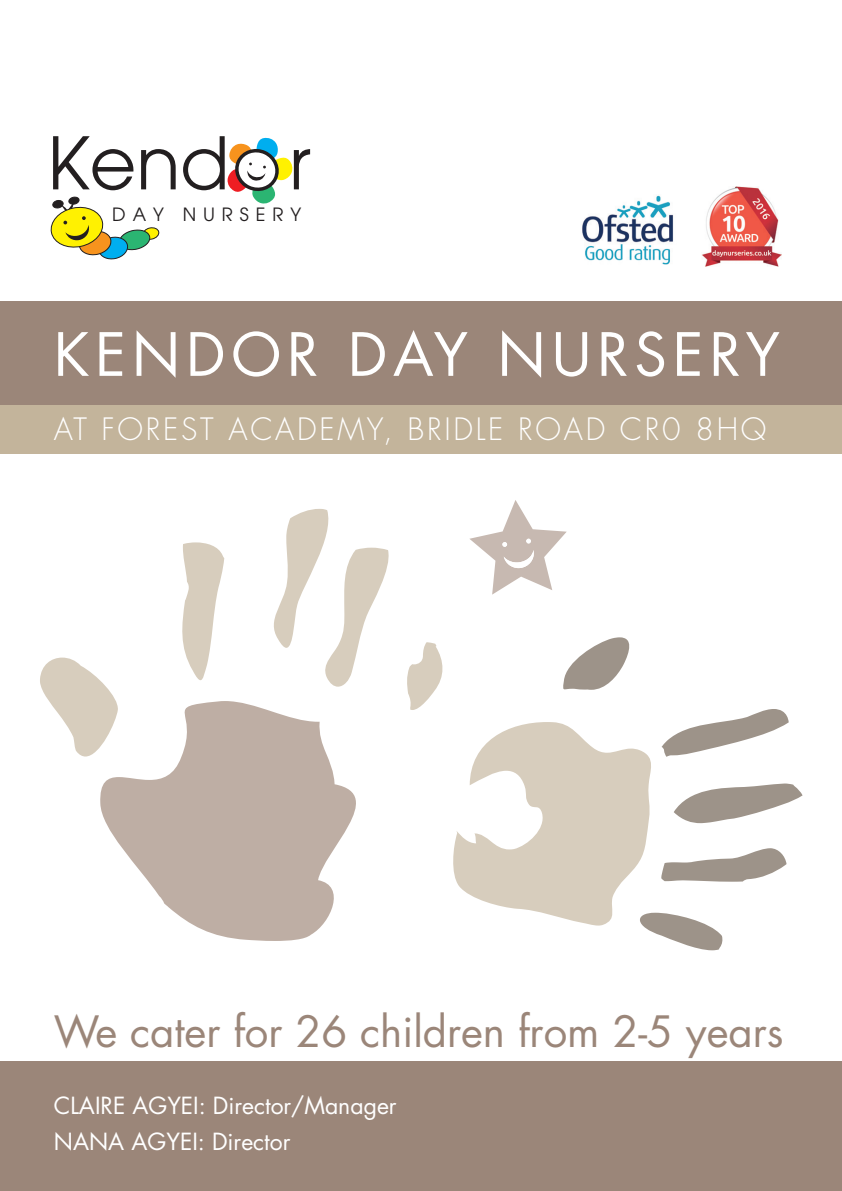
<style>
.page{position:relative;width:842px;height:1191px;background:#fff}
.page>*{position:absolute;margin:0;border:0;box-sizing:border-box;transform-origin:0 0}
.t1{font:71.8px "Avant Garde";color:#231f20}
.t2{font:58px "Futura";letter-spacing:.1em;color:#fff}
.t3{font:42px "Futura";color:#9b8679}
.t4{font:300 30px "Futura";letter-spacing:.09em;color:#fff}
.t5{font:23px/35.6px "Futura";color:#fff}
.t6{font:18.2px "Avant Garde";letter-spacing:.38em;color:#231f20}
</style>
<div class="page">
<div style="left:0;top:301px;width:842px;height:151px;background:#9b8679"></div>
<svg style="left:662px;top:709px;width:127px;height:48px"></svg>
<svg style="left:674px;top:783px;width:128px;height:40px"></svg>
<svg style="left:661px;top:848px;width:125px;height:33px"></svg>
<svg style="left:642px;top:912px;width:81px;height:38px"></svg>
<svg style="left:453px;top:722px;width:204px;height:203px;fill:#d7cdbd"></svg>
<svg style="left:563px;top:637px;width:67px;height:53px"></svg>
<svg style="left:100px;top:701px;width:256px;height:240px;fill:#beaea4"></svg>
<svg style="left:407px;top:642px;width:36px;height:68px"></svg>
<svg style="left:274px;top:509px;width:115px;height:177px"></svg>
<svg style="left:182px;top:542px;width:42px;height:138px"></svg>
<svg style="left:40px;top:657px;width:79px;height:99px"></svg>
<svg style="left:50px;top:196px;width:110px;height:63px"></svg>
<svg style="left:227px;top:137px;width:66px;height:67px"></svg>
<div style="left:0;top:1062px;width:842px;height:129px;background:#9b8679"></div>
<div style="left:0;top:405px;width:842px;height:48px;background:#c3b49b"></div>
<img style="left:582px;top:195px;width:91px;height:69px">
<img style="left:702px;top:187px;width:80px;height:80px">
<svg style="left:469px;top:500px;width:98px;height:94px"></svg>
<h1 class="t1" style="left:47px;top:121px;width:265px">Kend r</h1>
<p class="t6" style="left:112px;top:203px;width:191px">DAY NURSERY</p>
<h2 class="t2" style="left:54px;top:314px;width:727px">KENDOR DAY NURSERY</h2>
<h3 class="t4" style="left:54px;top:409px;width:714px">AT FOREST ACADEMY, BRIDLE ROAD CR0 8HQ</h3>
<h3 class="t3" style="left:54px;top:1002px;width:731px">We cater for 26 children from 2-5 years</h3>
<p class="t5" style="left:54px;top:1087px;width:344px">CLAIRE AGYEI: Director/Manager<br>NANA AGYEI: Director</p>
</div>
